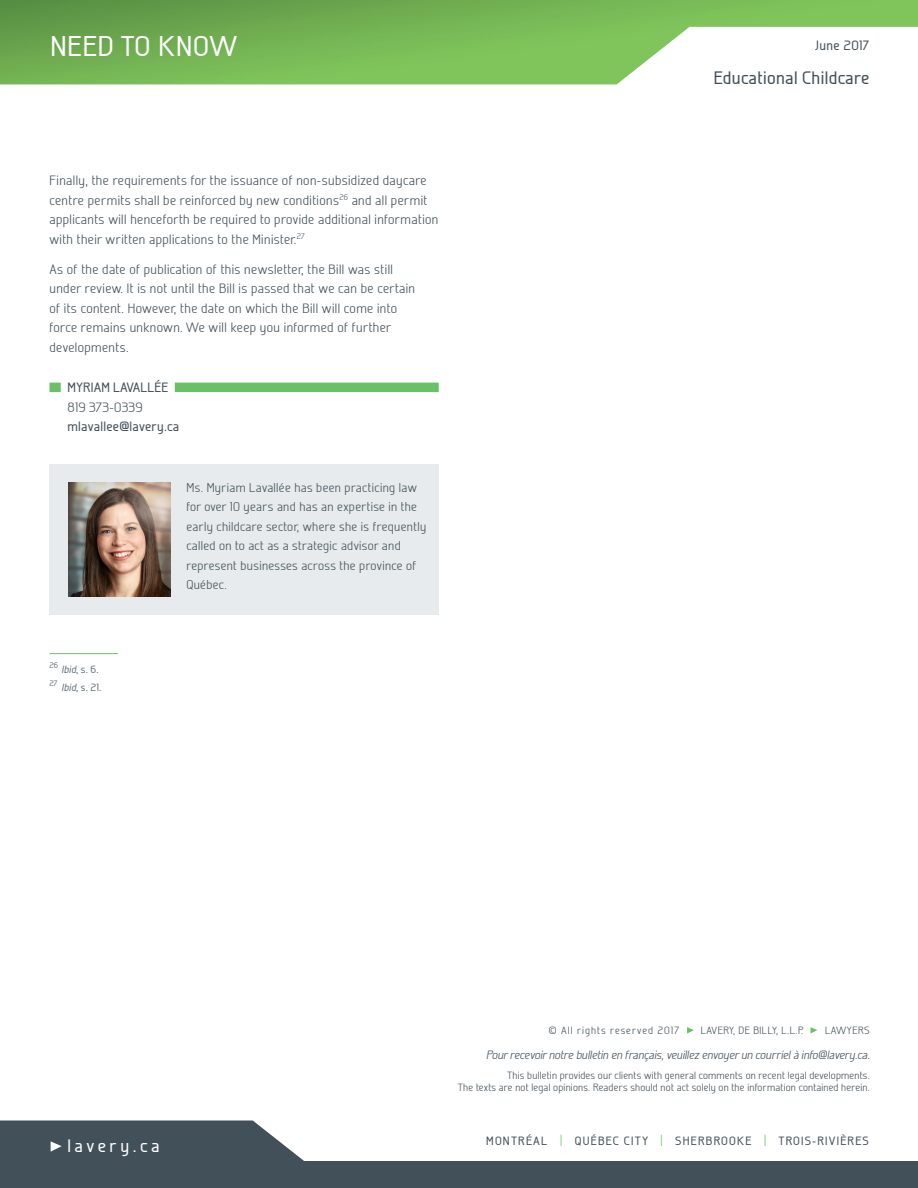
<style>
.page{position:relative;width:918px;height:1188px;background:#fff}
.page>*{position:absolute;margin:0;border:0;box-sizing:border-box;transform-origin:0 0}
.t1{font:500 28.5px "Galette";letter-spacing:.03em;color:#fff}
.t2{font:500 18px "Galette";letter-spacing:.02em;color:#424f58}
.t3{font:500 18px "Galette";letter-spacing:.2em;color:#fff}
.TEXTE_COURANT{font:300 13.5px/19.5px "Galette";letter-spacing:.03em;color:#424f58}
.EMAIL{font:500 13.5px "Galette";letter-spacing:.02em;color:#424f58}
.AUTEUR{font:500 13.5px "Galette";letter-spacing:.01em;color:#424f58}
.TÉLÉPHONE{font:300 13.5px "Galette";letter-spacing:.02em;color:#424f58}
.t4{font:300 12.75px/19.5px "Galette";letter-spacing:.03em;color:#424f58}
.t5{font:italic 300 12px "Galette";color:#424f58}
.t6{font:500 12px "Galette";letter-spacing:.1em;color:#424f58}
.t7{font:300 10.5px/12.6px "Galette";letter-spacing:.02em;color:#424f58;text-align:right}
.t8{font:300 10.5px "Galette";letter-spacing:.05em;color:#424f58}
.t9{font:300 10.5px "Galette";letter-spacing:.1em;color:#424f58}
.FOOTNOTE{font:500 10.5px "Galette";color:#63717a}
.FOOTNOTE_1ere{font:500 10.5px "Galette";color:#63717a}
.s1{font-style:italic}
.s2{font-weight:300;font-size:15px;color:#6bc067}
</style>
<div class="page">
<img style="left:0;top:0;width:918px;height:84px">
<svg style="left:0;top:1120px;width:918px;height:68px;fill:#425159"></svg>
<svg style="left:51px;top:1141px;width:11px;height:11px"></svg>
<svg style="left:687px;top:1027px;width:7px;height:7px"></svg>
<svg style="left:810px;top:1027px;width:7px;height:7px"></svg>
<div style="left:50px;top:383px;width:389px;height:9px;background:#6bc067"></div>
<div style="left:61px;top:382px;width:114px;height:12px;background:#fff"></div>
<hr style="left:50px;top:653px;width:68px;height:1px;background:#6bc067">
<div style="left:49px;top:464px;width:389px;height:151px;background:#e7ebed"></div>
<img style="left:68px;top:482px;width:103px;height:114px">
<h1 class="t1" style="left:51px;top:29px;width:189px">NEED TO KNOW</h1>
<p class="EMAIL" style="left:815px;top:37px;width:56px">June 2017</p>
<h2 class="t2" style="left:714px;top:67px;width:157px">Educational Childcare</h2>
<p class="TEXTE_COURANT" style="left:50px;top:170px;width:390px">Finally, the requirements for the issuance of non-subsidized daycare centre permits shall be reinforced by new conditions<sup>26</sup> and all permit applicants will henceforth be required to provide additional information with their written applications to the Minister.<sup>27</sup></p>
<p class="TEXTE_COURANT" style="left:50px;top:259px;width:367px">As of the date of publication of this newsletter, the Bill was still under review. It is not until the Bill is passed that we can be certain of its content. However, the date on which the Bill will come into force remains unknown. We will keep you informed of further developments.</p>
<p class="AUTEUR" style="left:68px;top:379px;width:102px">MYRIAM LAVALLÉE</p>
<p class="TÉLÉPHONE" style="left:68px;top:399px;width:77px">819 373-0339</p>
<p class="EMAIL" style="left:68px;top:418px;width:113px">mlavallee@lavery.ca</p>
<p class="FOOTNOTE_1ere" style="left:50px;top:663px;width:51px"><sup>26</sup> <span class="s1">Ibid</span>, s. 6.</p>
<p class="FOOTNOTE" style="left:50px;top:681px;width:53px"><sup>27</sup> <span class="s1">Ibid</span>, s. 21.</p>
<p class="t4" style="left:186px;top:478px;width:241px">Ms. Myriam Lavallée has been practicing law for over 10 years and has an expertise in the early childcare sector, where she is frequently called on to act as a strategic advisor and represent businesses across the province of Québec.</p>
<h2 class="t3" style="left:67px;top:1134px;width:94px">lavery.ca</h2>
<p class="t9" style="left:549px;top:1024px;width:132px">© All rights reserved 2017</p>
<p class="t8" style="left:701px;top:1024px;width:104px">LAVERY, DE BILLY, L.L.P.</p>
<p class="t8" style="left:825px;top:1024px;width:46px">LAWYERS</p>
<p class="t5" style="left:486px;top:1047px;width:385px">Pour recevoir notre bulletin en français, veuillez envoyer un courriel à info@lavery.ca.</p>
<p class="t7" style="left:458px;top:1069px;width:413px">This bulletin provides our clients with general comments on recent legal developments.<br>The texts are not legal opinions. Readers should not act solely on the information contained herein.</p>
<p class="t6" style="left:486px;top:1133px;width:384px">MONTRÉAL <span class="s2">|</span> QUÉBEC CITY <span class="s2">|</span> SHERBROOKE <span class="s2">|</span> TROIS-RIVIÈRES</p>
</div>
